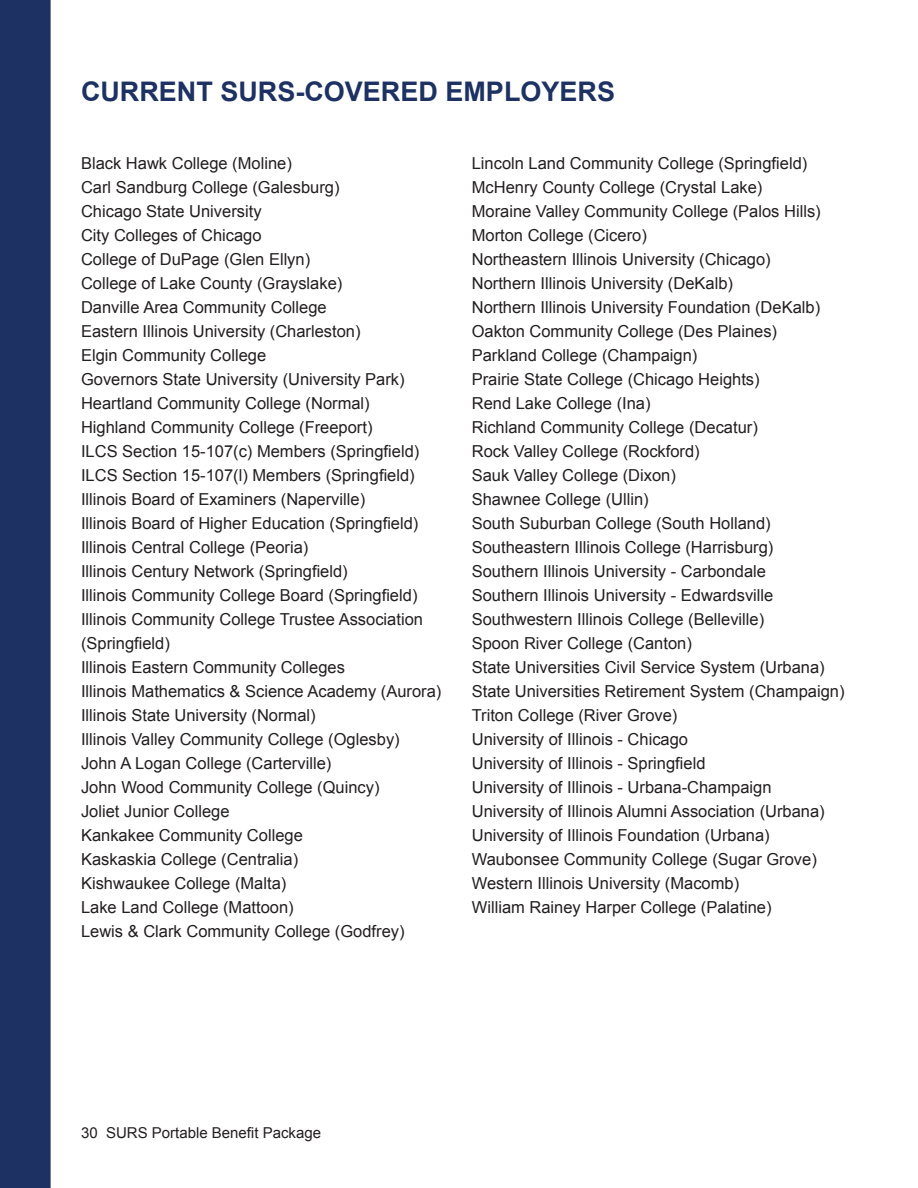
<style>
.page{position:relative;width:918px;height:1188px;background:#fff}
.page>*{position:absolute;margin:0;border:0;box-sizing:border-box;transform-origin:0 0}
.t1{font:700 27px "Arial";color:#1d3262}
.t2{font:16.5px/24px "Arial";color:#231f20}
.t3{font:15px "Arial";color:#231f20}
</style>
<div class="page">
<div style="left:0;top:0;width:51px;height:1188px;background:#1d3262"></div>
<h1 class="t1" style="left:81px;top:73px;width:536px">CURRENT SURS-COVERED EMPLOYERS</h1>
<p class="t2" style="left:81px;top:151px;width:362px">Black Hawk College (Moline)<br>Carl Sandburg College (Galesburg)<br>Chicago State University<br>City Colleges of Chicago<br>College of DuPage (Glen Ellyn)<br>College of Lake County (Grayslake)<br>Danville Area Community College<br>Eastern Illinois University (Charleston)<br>Elgin Community College<br>Governors State University (University Park)<br>Heartland Community College (Normal)<br>Highland Community College (Freeport)<br>ILCS Section 15-107(c) Members (Springfield)<br>ILCS Section 15-107(l) Members (Springfield)<br>Illinois Board of Examiners (Naperville)<br>Illinois Board of Higher Education (Springfield)<br>Illinois Central College (Peoria)<br>Illinois Century Network (Springfield)<br>Illinois Community College Board (Springfield)<br>Illinois Community College Trustee Association (Springfield)<br>Illinois Eastern Community Colleges<br>Illinois Mathematics &amp; Science Academy (Aurora)<br>Illinois State University (Normal)<br>Illinois Valley Community College (Oglesby)<br>John A Logan College (Carterville)<br>John Wood Community College (Quincy)<br>Joliet Junior College<br>Kankakee Community College<br>Kaskaskia College (Centralia)<br>Kishwaukee College (Malta)<br>Lake Land College (Mattoon)<br>Lewis &amp; Clark Community College (Godfrey)</p>
<p class="t2" style="left:472px;top:151px;width:374px">Lincoln Land Community College (Springfield)<br>McHenry County College (Crystal Lake)<br>Moraine Valley Community College (Palos Hills)<br>Morton College (Cicero)<br>Northeastern Illinois University (Chicago)<br>Northern Illinois University (DeKalb)<br>Northern Illinois University Foundation (DeKalb)<br>Oakton Community College (Des Plaines)<br>Parkland College (Champaign)<br>Prairie State College (Chicago Heights)<br>Rend Lake College (Ina)<br>Richland Community College (Decatur)<br>Rock Valley College (Rockford)<br>Sauk Valley College (Dixon)<br>Shawnee College (Ullin)<br>South Suburban College (South Holland)<br>Southeastern Illinois College (Harrisburg)<br>Southern Illinois University - Carbondale<br>Southern Illinois University - Edwardsville Southwestern Illinois College (Belleville)<br>Spoon River College (Canton)<br>State Universities Civil Service System (Urbana)<br>State Universities Retirement System (Champaign)<br>Triton College (River Grove)<br>University of Illinois - Chicago<br>University of Illinois - Springfield<br>University of Illinois - Urbana-Champaign University of Illinois Alumni Association (Urbana)<br>University of Illinois Foundation (Urbana)<br>Waubonsee Community College (Sugar Grove)<br>Western Illinois University (Macomb)<br>William Rainey Harper College (Palatine)</p>
<p class="t3" style="left:81px;top:1123px;width:242px">30 SURS Portable Benefit Package</p>
</div>
